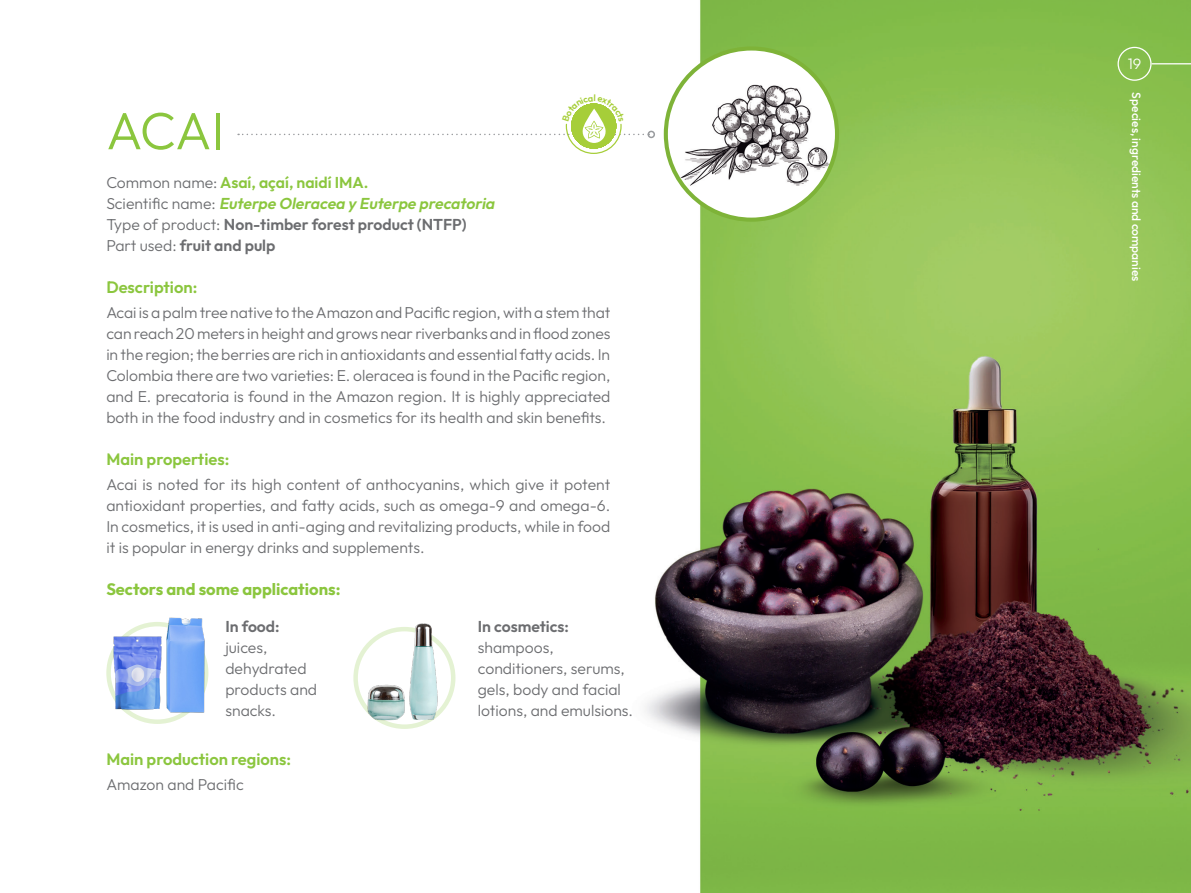
<style>
.page{position:relative;width:1191px;height:893px;background:#fff}
.page>*{position:absolute;margin:0;border:0;box-sizing:border-box;transform-origin:0 0}
.COMUN{font:300 52.5px "Outfit";color:#8bc63e}
.SUBTITULO-ESPECIES{font:600 16.5px "Outfit";color:#8bc63e}
.COMUN-2{font:700 16.5px "Outfit";color:#8bc63e}
.COMUN-SECCION-ESPECIES{font:300 15.75px/21px "Outfit";color:#6c6d70;text-align:justify}
.COMUN-SECCION-ESPECIES-2{font:600 15.75px "Outfit";color:#6c6d70}
.COMUN-SECCION-ESPECIES-3{font:italic 600 15.75px "Outfit";color:#8bc63e}
.COMUN-SECCION-ESPECIES-4{font:600 15.75px "Outfit";color:#8bc63e}
.t1{font:300 15px "Outfit";color:#fff}
.t2{font:500 12px "Outfit";color:#fff}
.s1{font-weight:300;color:#6c6d70}
.s2{font-weight:300;font-style:normal;color:#6c6d70}
.s3{font-weight:300}
.s4{font-weight:600}
</style>
<div class="page">
<img style="left:645px;top:0;width:546px;height:893px">
<div style="left:647px;top:131px;width:8px;height:7px;border:2px solid #999b9e;border-radius:50%"></div>
<div style="left:666px;top:49px;width:171px;height:171px;background:#fff;border-radius:50%"></div>
<img style="left:673px;top:49px;width:164px;height:139px">
<div style="left:664px;top:46px;width:175px;height:176px;border:4px solid #7eb338;border-radius:50%"></div>
<hr style="left:1151px;top:63px;width:40px;height:1px;background:#fff">
<div style="left:1117px;top:47px;width:34px;height:34px;border:1px solid #fff;border-radius:50%"></div>
<div style="left:353px;top:627px;width:102px;height:102px;border:4px solid #8bc63e;border-radius:50%"></div>
<img style="left:410px;top:623px;width:37px;height:103px">
<img style="left:362px;top:627px;width:48px;height:99px">
<div style="left:106px;top:622px;width:102px;height:102px;border:4px solid #8bc63e;border-radius:50%"></div>
<img style="left:109px;top:631px;width:44px;height:87px">
<img style="left:153px;top:617px;width:56px;height:101px">
<svg style="left:238px;top:94px;width:411px;height:61px"></svg>
<p class="COMUN" style="left:106px;top:98px;width:119px">ACAI</p>
<p class="COMUN-SECCION-ESPECIES-4" style="left:106px;top:172px;width:264px"><span class="s1">Common name:</span> Asaí, açaí, naidí IMA.</p>
<p class="COMUN-SECCION-ESPECIES-3" style="left:106px;top:193px;width:393px"><span class="s2">S c i e n t i fi c n a m e :</span> Euterpe Oleracea y Euterpe precatoria</p>
<p class="COMUN-SECCION-ESPECIES-2" style="left:106px;top:214px;width:362px"><span class="s3">Type of product:</span> Non-timber forest product (NTFP)</p>
<p class="COMUN-SECCION-ESPECIES-2" style="left:106px;top:235px;width:171px"><span class="s3">Part used:</span> fruit and pulp</p>
<p class="SUBTITULO-ESPECIES" style="left:106px;top:276px;width:92px">Description:</p>
<p class="COMUN-SECCION-ESPECIES" style="left:106px;top:302px;width:506px">Acai is a palm tree native to the Amazon and Pacific region, with a stem that can reach 20 meters in height and grows near riverbanks and in flood zones in the region; the berries are rich in antioxidants and essential fatty acids. In Colombia there are two varieties: E. oleracea is found in the Pacific region, and E. precatoria is found in the Amazon region. It is highly appreciated both in the food industry and in cosmetics for its health and skin benefits.</p>
<p class="SUBTITULO-ESPECIES" style="left:106px;top:448px;width:125px">Main properties:</p>
<p class="COMUN-SECCION-ESPECIES" style="left:106px;top:475px;width:505px">Acai is noted for its high content of anthocyanins, which give it potent antioxidant properties, and fatty acids, such as omega-9 and omega-6.<br>In cosmetics, it is used in anti-aging and revitalizing products, while in food it is popular in energy drinks and supplements.</p>
<p class="COMUN-2" style="left:106px;top:579px;width:236px">Sectors and some applications:</p>
<p class="COMUN-SECCION-ESPECIES" style="left:478px;top:617px;width:157px;text-align:left"><span class="s4">In cosmetics: </span>shampoos, conditioners, serums, gels, body and facial lotions, and emulsions.</p>
<p class="COMUN-SECCION-ESPECIES-2" style="left:225px;top:616px;width:56px">In food:</p>
<p class="COMUN-SECCION-ESPECIES" style="left:225px;top:638px;width:93px;text-align:left">juices, dehydrated products and snacks.</p>
<p class="SUBTITULO-ESPECIES" style="left:106px;top:748px;width:186px">Main production regions:</p>
<p class="COMUN-SECCION-ESPECIES" style="left:106px;top:774px;width:139px">Amazon and Pacific</p>
<p class="t1" style="left:1127px;top:54px;width:15px">19</p>
<p class="t2" style="left:1144px;top:92px;width:190px;rotate:90deg">Species, ingredients and companies</p>
</div>
